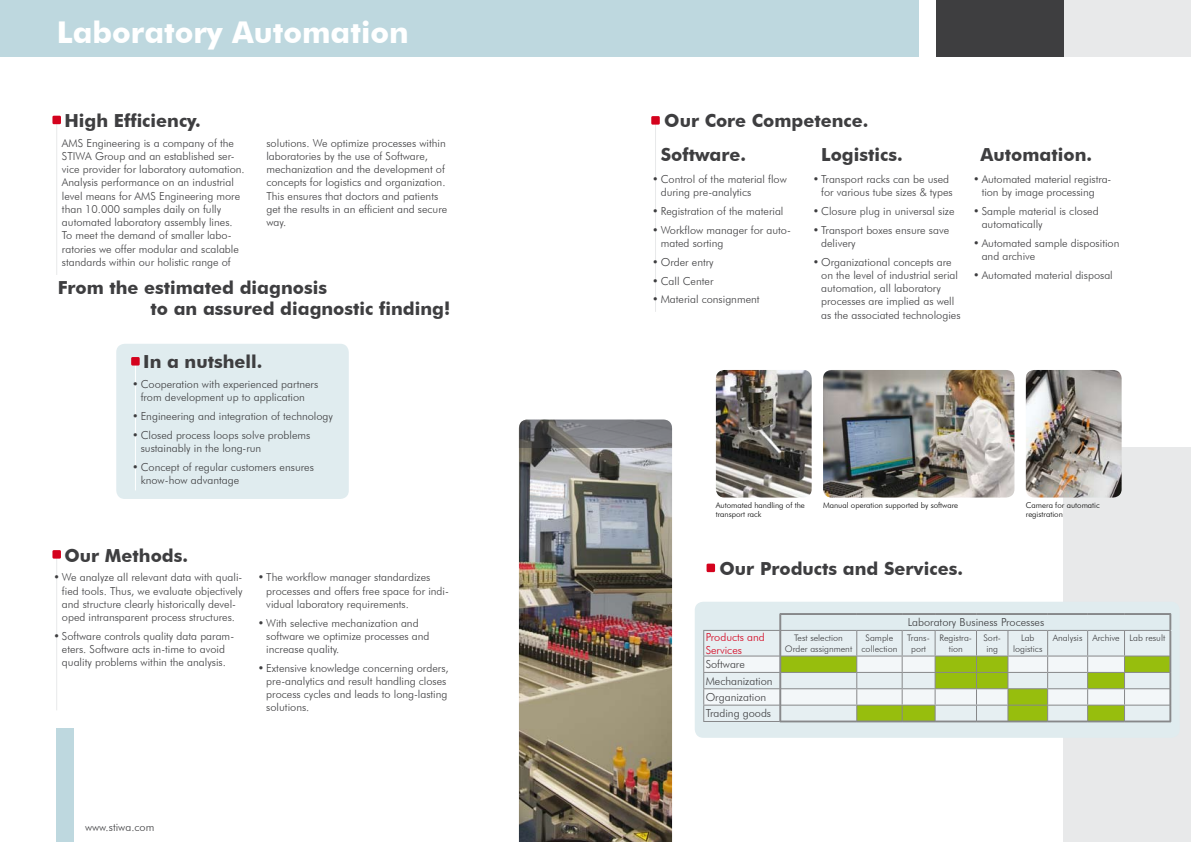
<style>
.page{position:relative;width:1191px;height:842px;background:#fff}
.page>*{position:absolute;margin:0;border:0;box-sizing:border-box;transform-origin:0 0}
.t1{font:700 30px "Futura BT";color:#fff}
.t2{font:700 18px "Futura BT";color:#3e3e40}
.t3{font:300 11px/13.2px "Futura BT";color:#3e3e40}
.t4{font:300 11px/13.2px "Futura BT";color:#d4021d}
.t5{font:300 9px/10.8px "Futura BT";color:#3e3e40;text-align:center}
.t6{font:300 8px/9.6px "Futura BT";color:#000}
</style>
<div class="page">
<div style="left:1063px;top:0;width:128px;height:57px;background:#e8e9ea"></div>
<div style="left:0;top:0;width:918px;height:57px;background:#bed8df"></div>
<div style="left:935px;top:0;width:128px;height:57px;background:#3e3e40"></div>
<div style="left:1063px;top:448px;width:128px;height:394px;background:#e8e9ea"></div>
<div style="left:57px;top:729px;width:17px;height:113px;background:#bed8df"></div>
<img style="left:519px;top:448px;width:153px;height:394px">
<svg style="left:519px;top:420px;width:153px;height:28px;background:#737477"></svg>
<hr style="left:56px;top:121px;width:1px;height:154px;background:#e8e9ea">
<div style="left:52px;top:116px;width:9px;height:8px;background:#d4021d"></div>
<hr style="left:655px;top:121px;width:1px;height:191px;background:#e8e9ea">
<div style="left:651px;top:116px;width:9px;height:9px;background:#d4021d"></div>
<hr style="left:56px;top:555px;width:1px;height:155px;background:#e8e9ea">
<div style="left:52px;top:550px;width:9px;height:9px;background:#d4021d"></div>
<div style="left:694px;top:602px;width:485px;height:136px;background:#e0ecef;border-radius:9px"></div>
<hr style="left:780px;top:613px;width:76px;height:1px;background:#87888a">
<hr style="left:856px;top:613px;width:46px;height:1px;background:#87888a">
<hr style="left:902px;top:613px;width:33px;height:1px;background:#87888a">
<hr style="left:935px;top:613px;width:41px;height:1px;background:#87888a">
<hr style="left:976px;top:613px;width:32px;height:1px;background:#87888a">
<hr style="left:1008px;top:613px;width:39px;height:1px;background:#87888a">
<hr style="left:1047px;top:613px;width:40px;height:1px;background:#87888a">
<hr style="left:1087px;top:613px;width:37px;height:1px;background:#87888a">
<hr style="left:1124px;top:613px;width:46px;height:1px;background:#87888a">
<svg style="left:703px;top:614px;width:468px;height:108px"></svg>
<hr style="left:780px;top:721px;width:76px;height:1px;background:#87888a">
<hr style="left:780px;top:722px;width:76px;height:1px;background:#87888a">
<hr style="left:856px;top:721px;width:46px;height:1px;background:#87888a">
<hr style="left:856px;top:722px;width:46px;height:1px;background:#87888a">
<hr style="left:902px;top:721px;width:33px;height:1px;background:#87888a">
<hr style="left:902px;top:722px;width:33px;height:1px;background:#87888a">
<hr style="left:935px;top:721px;width:41px;height:1px;background:#87888a">
<hr style="left:935px;top:722px;width:41px;height:1px;background:#87888a">
<hr style="left:976px;top:721px;width:32px;height:1px;background:#87888a">
<hr style="left:976px;top:722px;width:32px;height:1px;background:#87888a">
<hr style="left:1008px;top:721px;width:39px;height:1px;background:#87888a">
<hr style="left:1008px;top:722px;width:39px;height:1px;background:#87888a">
<hr style="left:1047px;top:721px;width:40px;height:1px;background:#87888a">
<hr style="left:1047px;top:722px;width:40px;height:1px;background:#87888a">
<hr style="left:1087px;top:721px;width:37px;height:1px;background:#87888a">
<hr style="left:1087px;top:722px;width:37px;height:1px;background:#87888a">
<hr style="left:1124px;top:721px;width:46px;height:1px;background:#87888a">
<hr style="left:1124px;top:722px;width:46px;height:1px;background:#87888a">
<div style="left:116px;top:344px;width:233px;height:155px;background:#e0ecef;border-radius:9px"></div>
<hr style="left:135px;top:361px;width:1px;height:129px;background:#fff">
<div style="left:131px;top:357px;width:9px;height:9px;background:#d4021d"></div>
<img style="left:823px;top:370px;width:191px;height:127px">
<img style="left:1025px;top:370px;width:96px;height:127px">
<div style="left:706px;top:564px;width:9px;height:8px;background:#d4021d"></div>
<img style="left:716px;top:370px;width:95px;height:127px">
<h1 class="t1" style="left:57px;top:14px;width:353px">Laboratory Automation</h1>
<h2 class="t2" style="left:64px;top:110px;width:138px">High Efficiency.</h2>
<p class="t3" style="left:62px;top:136px;width:184px">AMS Engineering is a company of the STIWA Group and an established ser&shy;vice provider for laboratory automation.<br>Analysis performance on an industrial level means for AMS Engineering more than 10.000 samples daily on fully automated laboratory assembly lines.<br>To meet the demand of smaller labo&shy;ratories we offer modular and scalable standards within our holistic range of</p>
<p class="t3" style="left:266px;top:136px;width:182px">solutions. We optimize processes within laboratories by the use of Software, mechanization and the development of concepts for logistics and organization.<br>This ensures that doctors and patients get the results in an efficient and secure way.</p>
<h2 class="t2" style="left:58px;top:277px;width:271px">From the estimated diagnosis</h2>
<h2 class="t2" style="left:150px;top:298px;width:301px">to an assured diagnostic finding!</h2>
<h2 class="t2" style="left:143px;top:351px;width:121px">In a nutshell.</h2>
<p class="t3" style="left:132px;top:378px;width:188px;text-align:center">• Cooperation with experienced partners from development up to application</p>
<p class="t3" style="left:132px;top:410px;width:202px">• Engineering and integration of technology</p>
<p class="t3" style="left:141px;top:429px;width:171px;text-indent:-9px">• Closed process loops solve problems sustainably in the long-run</p>
<p class="t3" style="left:141px;top:461px;width:175px;text-indent:-9px">• Concept of regular customers ensures know-how advantage</p>
<h2 class="t2" style="left:64px;top:544px;width:125px">Our Methods.</h2>
<p class="t3" style="left:62px;top:571px;width:182px;text-indent:-9px">• We analyze all relevant data with quali&shy;fied tools. Thus, we evaluate objectively and structure clearly historically devel&shy;oped intransparent process structures.</p>
<p class="t3" style="left:53px;top:629px;width:182px;text-align:center">• Software controls quality data param&shy;eters. Software acts in-time to avoid quality problems within the analysis.</p>
<p class="t3" style="left:266px;top:571px;width:184px;text-indent:-9px">• The workflow manager standardizes processes and offers free space for indi&shy;vidual laboratory requirements.</p>
<p class="t3" style="left:266px;top:616px;width:165px;text-indent:-9px">• With selective mechanization and software we optimize processes and increase quality.</p>
<p class="t3" style="left:266px;top:661px;width:184px;text-indent:-9px">• Extensive knowledge concerning orders, pre-analytics and result handling closes process cycles and leads to long-lasting solutions.</p>
<p class="t3" style="left:85px;top:820px;width:71px">www.stiwa.com</p>
<h2 class="t2" style="left:664px;top:110px;width:206px">Our Core Competence.</h2>
<h2 class="t2" style="left:660px;top:143px;width:87px">Software.</h2>
<h2 class="t2" style="left:821px;top:143px;width:83px">Logistics.</h2>
<h2 class="t2" style="left:980px;top:143px;width:113px">Automation.</h2>
<p class="t3" style="left:660px;top:172px;width:128px;text-indent:-9px">• Control of the material flow during pre-analytics</p>
<p class="t3" style="left:652px;top:204px;width:133px">• Registration of the material</p>
<p class="t3" style="left:660px;top:223px;width:132px;text-indent:-9px">• Workflow manager for auto&shy;mated sorting</p>
<p class="t3" style="left:652px;top:255px;width:63px">• Order entry</p>
<p class="t3" style="left:652px;top:274px;width:63px">• Call Center</p>
<p class="t3" style="left:652px;top:293px;width:109px">• Material consignment</p>
<p class="t3" style="left:821px;top:172px;width:133px;text-indent:-9px">• Transport racks can be used for various tube sizes &amp; types</p>
<p class="t3" style="left:812px;top:204px;width:143px">• Closure plug in universal size</p>
<p class="t3" style="left:821px;top:223px;width:130px;text-indent:-9px">• Transport boxes ensure save delivery</p>
<p class="t3" style="left:821px;top:255px;width:141px;text-indent:-9px">• Organizational concepts are on the level of industrial serial automation, all laboratory processes are implied as well as the associated technologies</p>
<p class="t3" style="left:981px;top:172px;width:131px;text-indent:-9px">• Automated material registra&shy;tion by image processing</p>
<p class="t3" style="left:981px;top:204px;width:118px;text-indent:-9px">• Sample material is closed automatically</p>
<p class="t3" style="left:981px;top:236px;width:139px;text-indent:-9px">• Automated sample disposition and archive</p>
<p class="t3" style="left:973px;top:268px;width:141px">• Automated material disposal</p>
<p class="t6" style="left:715px;top:500px;width:91px">Automated handling of the transport rack</p>
<p class="t6" style="left:823px;top:500px;width:137px">Manual operation supported by software</p>
<p class="t6" style="left:1025px;top:500px;width:75px">Camera for automatic registration</p>
<h2 class="t2" style="left:719px;top:558px;width:245px">Our Products and Services.</h2>
<p class="t3" style="left:908px;top:616px;width:138px">Laboratory Business Processes</p>
<p class="t4" style="left:705px;top:630px;width:61px">Products and<br>Services</p>
<p class="t5" style="left:785px;top:632px;width:69px">Test selection<br>Order assignment</p>
<p class="t5" style="left:861px;top:632px;width:37px">Sample collection</p>
<p class="t5" style="left:907px;top:632px;width:24px">Trans&shy;port</p>
<p class="t5" style="left:939px;top:632px;width:34px">Registra&shy;tion</p>
<p class="t5" style="left:983px;top:632px;width:19px">Sort&shy;ing</p>
<p class="t5" style="left:1013px;top:632px;width:31px">Lab logistics</p>
<p class="t5" style="left:1052px;top:632px;width:114px">Analysis Archive Lab result</p>
<p class="t3" style="left:705px;top:656px;width:68px;line-height:16.4px">Software<br>Mechanization<br>Organization<br>Trading goods</p>
</div>
